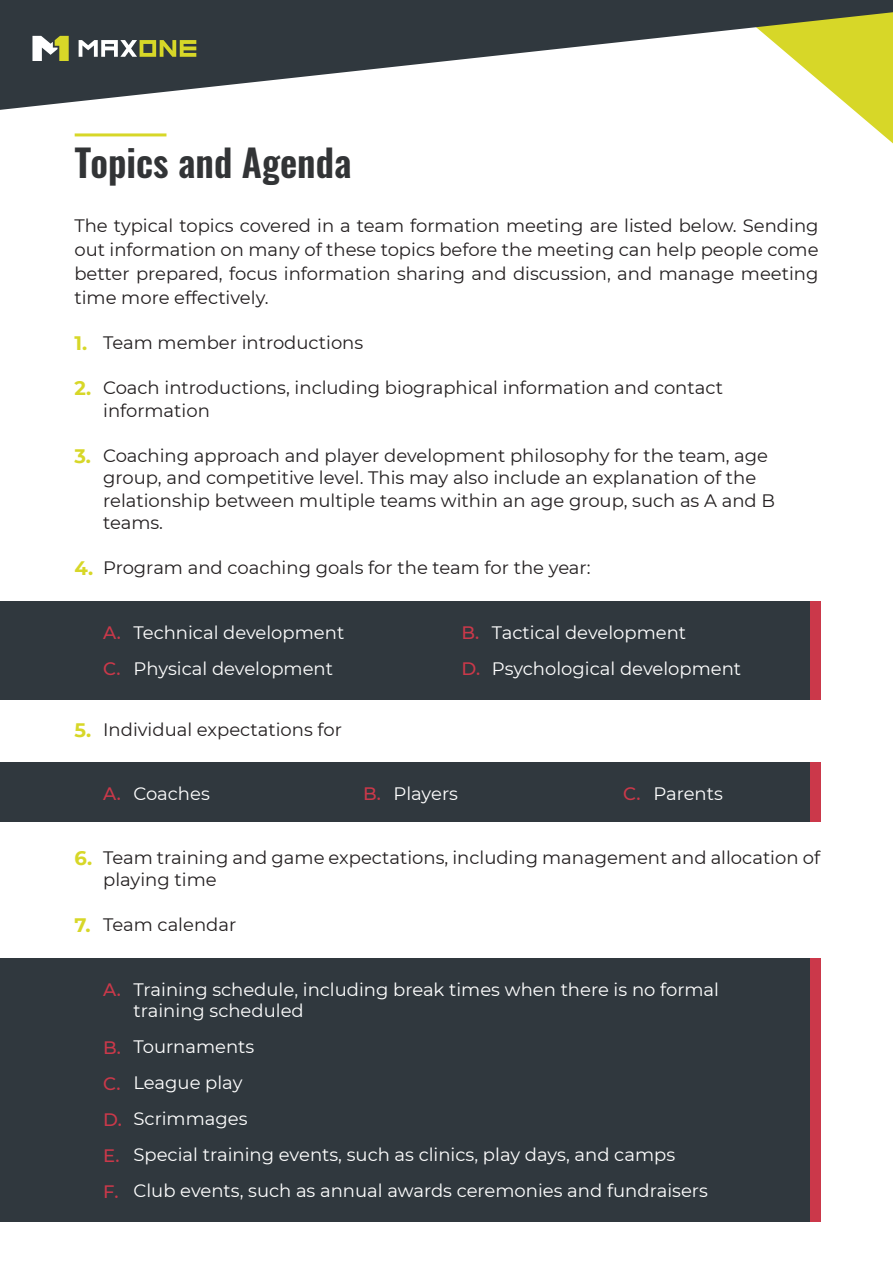
<style>
.page{position:relative;width:893px;height:1263px;background:#fff}
.page>*{position:absolute;margin:0;border:0;box-sizing:border-box;transform-origin:0 0}
.t1{font:600 37.5px "Oswald";color:#323436}
.t2{font:700 19.5px "Montserrat";color:#d7d728}
.t3{font:18px/22.5px "Montserrat";color:#231f20}
.t4{font:18px/36px "Montserrat";color:#fff}
.t5{font:500 18px/36px "Montserrat";color:#cb384a}
.s1{font-weight:700;font-size:19.5px;color:#d7d728}
.s2{font-weight:500;color:#cb384a}
</style>
<div class="page">
<div style="left:810px;top:601px;width:10px;height:99px;background:#cb384a"></div>
<svg style="left:853px;top:110px;width:40px;height:33px"></svg>
<svg style="left:0;top:0;width:893px;height:110px;fill:#30383e"></svg>
<svg style="left:32px;top:36px;width:37px;height:25px"></svg>
<svg style="left:79px;top:40px;width:117px;height:17px"></svg>
<hr style="left:75px;top:133px;width:91px;height:3px;background:#d7d728">
<div style="left:0;top:601px;width:810px;height:99px;background:#30383e"></div>
<div style="left:810px;top:762px;width:10px;height:60px;background:#cb384a"></div>
<div style="left:0;top:762px;width:810px;height:60px;background:#30383e"></div>
<div style="left:810px;top:958px;width:10px;height:264px;background:#cb384a"></div>
<div style="left:0;top:958px;width:810px;height:264px;background:#30383e"></div>
<h1 class="t1" style="left:75px;top:137px;width:278px">Topics and Agenda</h1>
<p class="t3" style="left:74px;top:213px;width:746px;line-height:24px;text-align:justify">The typical topics covered in a team formation meeting are listed below. Sending out information on many of these topics before the meeting can help people come better prepared, focus information sharing and discussion, and manage meeting time more effectively.</p>
<p class="t3" style="left:103px;top:331px;width:262px">Team member introductions</p>
<p class="t3" style="left:103px;top:376px;width:621px">Coach introductions, including biographical information and contact information</p>
<p class="t3" style="left:103px;top:443px;width:673px">Coaching approach and player development philosophy for the team, age group, and competitive level. This may also include an explanation of the relationship between multiple teams within an age group, such as A and B teams.</p>
<p class="t3" style="left:103px;top:556px;width:489px">Program and coaching goals for the team for the year:</p>
<p class="t2" style="left:74px;top:329px;width:14px">1.</p>
<p class="t2" style="left:74px;top:374px;width:18px">2.</p>
<p class="t2" style="left:74px;top:442px;width:18px">3.</p>
<p class="t2" style="left:74px;top:554px;width:20px">4.</p>
<p class="t5" style="left:103px;top:614px;width:19px">A.<br>C.</p>
<p class="t4" style="left:492px;top:614px;width:251px">Tactical development<br>Psychological development</p>
<p class="t4" style="left:133px;top:614px;width:212px">Technical development<br>Physical development</p>
<p class="t5" style="left:462px;top:614px;width:20px">B.<br>D.</p>
<p class="t3" style="left:74px;top:717px;width:269px"><span class="s1">5.</span> Individual expectations for</p>
<p class="t4" style="left:103px;top:775px;width:108px"><span class="s2">A.</span> Coaches</p>
<p class="t4" style="left:363px;top:775px;width:96px"><span class="s2">B.</span> Players</p>
<p class="t4" style="left:623px;top:775px;width:101px"><span class="s2">C.</span> Parents</p>
<p class="t2" style="left:74px;top:844px;width:19px">6.</p>
<p class="t2" style="left:74px;top:911px;width:18px">7.</p>
<p class="t3" style="left:103px;top:845px;width:718px">Team training and game expectations, including management and allocation of playing time</p>
<p class="t3" style="left:103px;top:913px;width:135px">Team calendar</p>
<p class="t5" style="left:103px;top:971px;width:19px">A.</p>
<p class="t5" style="left:103px;top:1029px;width:20px">B.<br>C.<br>D.<br>E.<br>F.</p>
<p class="t4" style="left:133px;top:979px;width:587px;line-height:21px">Training schedule, including break times when there is no formal training scheduled</p>
<p class="t4" style="left:133px;top:1028px;width:576px">Tournaments<br>League play<br>Scrimmages<br>Special training events, such as clinics, play days, and camps<br>Club events, such as annual awards ceremonies and fundraisers</p>
</div>
